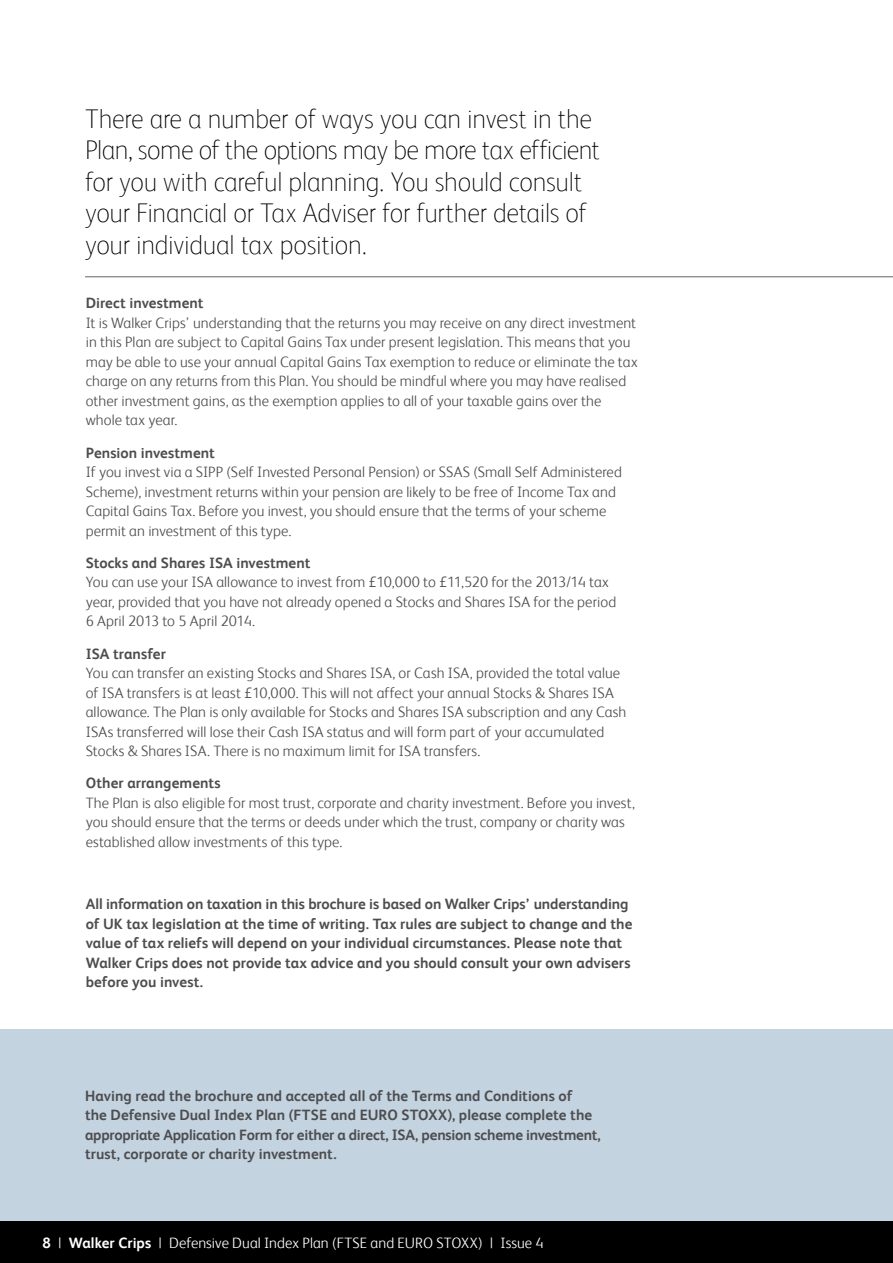
<style>
.page{position:relative;width:893px;height:1263px;background:#fff}
.page>*{position:absolute;margin:0;border:0;box-sizing:border-box;transform-origin:0 0}
.t1{font:100 27px/31.5px "FS Albert";letter-spacing:-.015em;color:#000}
.t2{font:300 15px/19.5px "FS Albert";letter-spacing:.005em;color:#4d4d4f}
.t3{font:700 15px/19.5px "FS Albert";color:#4d4d4f}
.t4{font:300 15px "FS Albert";letter-spacing:.005em;color:#fff}
.s1{font-weight:700}
.s2{font-family:"Frutiger"}
</style>
<div class="page">
<div style="left:0;top:1220px;width:893px;height:43px;background:#000"></div>
<div style="left:0;top:1029px;width:893px;height:191px;background:#c3d3df"></div>
<hr style="left:85px;top:276px;width:808px;height:1px;background:#636466">
<h1 class="t1" style="left:85px;top:103px;width:516px">There are a number of ways you can invest in the Plan, some of the options may be more tax efficient for you with careful planning. You should consult your Financial or Tax Adviser for further details of your individual tax position.</h1>
<p class="t3" style="left:86px;top:293px;width:119px">Direct investment</p>
<p class="t2" style="left:86px;top:313px;width:553px">It is Walker Crips’ understanding that the returns you may receive on any direct investment in this Plan are subject to Capital Gains Tax under present legislation. This means that you may be able to use your annual Capital Gains Tax exemption to reduce or eliminate the tax charge on any returns from this Plan. You should be mindful where you may have realised other investment gains, as the exemption applies to all of your taxable gains over the whole tax year.</p>
<p class="t3" style="left:86px;top:443px;width:131px">Pension investment</p>
<p class="t2" style="left:86px;top:462px;width:538px">If you invest via a SIPP (Self Invested Personal Pension) or SSAS (Small Self Administered Scheme), investment returns within your pension are likely to be free of Income Tax and Capital Gains Tax. Before you invest, you should ensure that the terms of your scheme permit an investment of this type.</p>
<p class="t2" style="left:86px;top:553px;width:532px"><span class="s1">Stocks and Shares ISA investment<br></span>You can use your ISA allowance to invest from <span class="s2">£</span>10,000 to <span class="s2">£</span>11,520 for the 2013/14 tax year, provided that you have not already opened a Stocks and Shares ISA for the period 6 April 2013 to 5 April 2014.</p>
<p class="t3" style="left:86px;top:644px;width:82px">ISA transfer</p>
<p class="t2" style="left:86px;top:663px;width:542px">You can transfer an existing Stocks and Shares ISA, or Cash ISA, provided the total value of ISA transfers is at least <span class="s2">£</span>10,000. This will not affect your annual Stocks &amp; Shares ISA allowance. The Plan is only available for Stocks and Shares ISA subscription and any Cash ISAs transferred will lose their Cash ISA status and will form part of your accumulated Stocks &amp; Shares ISA. There is no maximum limit for ISA transfers.</p>
<p class="t3" style="left:86px;top:773px;width:137px">Other arrangements</p>
<p class="t2" style="left:86px;top:793px;width:551px">The Plan is also eligible for most trust, corporate and charity investment. Before you invest, you should ensure that the terms or deeds under which the trust, company or charity was established allow investments of this type.</p>
<p class="t3" style="left:86px;top:894px;width:548px">All information on taxation in this brochure is based on Walker Crips’ understanding of UK tax legislation at the time of writing. Tax rules are subject to change and the value of tax reliefs will depend on your individual circumstances. Please note that Walker Crips does not provide tax advice and you should consult your own advisers before you invest.</p>
<p class="t3" style="left:85px;top:1086px;width:517px">Having read the brochure and accepted all of the Terms and Conditions of<br>the Defensive Dual Index Plan (FTSE and EURO STOXX), please complete the appropriate Application Form for either a direct, ISA, pension scheme investment, trust, corporate or charity investment.</p>
<p class="t4" style="left:43px;top:1234px;width:503px"><span class="s1">8</span> | <span class="s1">Walker Crips</span> | Defensive Dual Index Plan (FTSE and EURO STOXX) | Issue 4</p>
</div>
